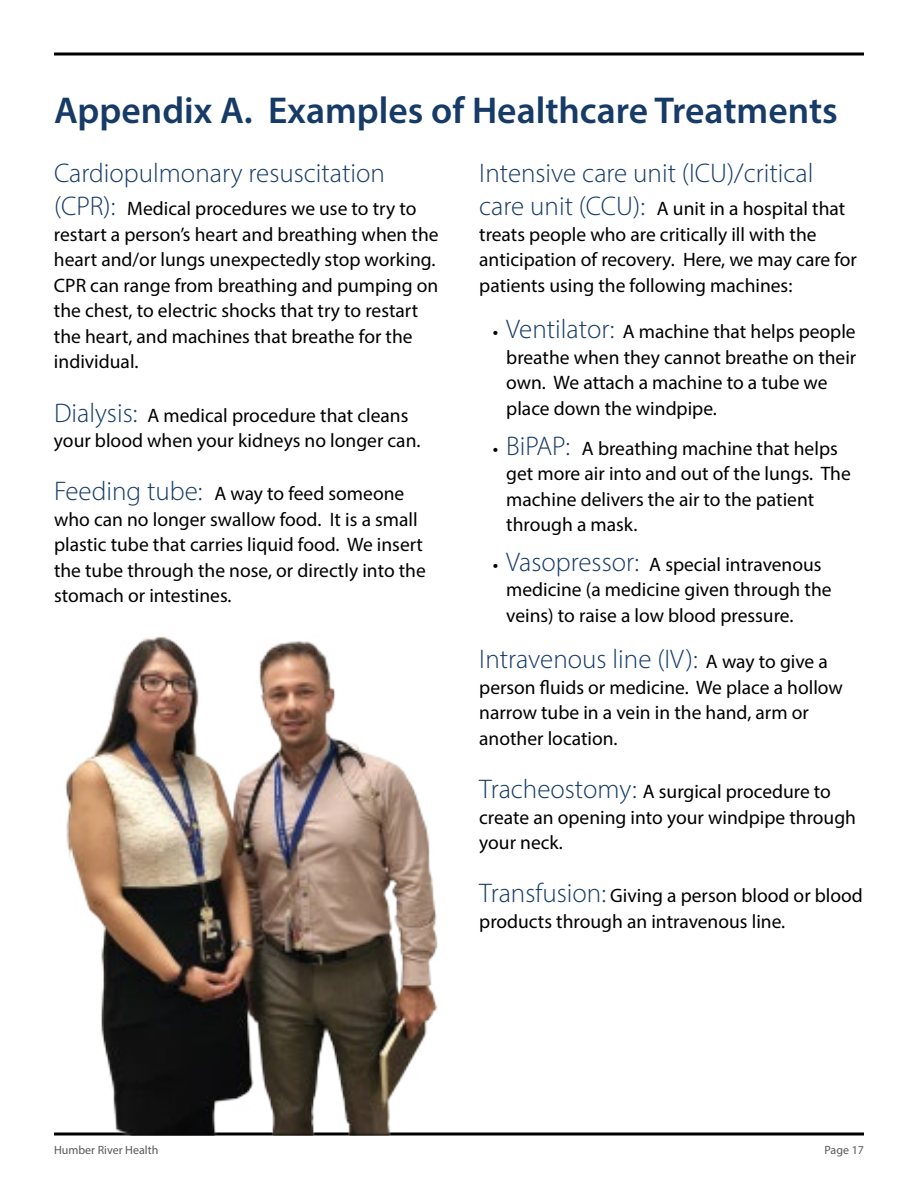
<style>
.page{position:relative;width:918px;height:1188px;background:#fff}
.page>*{position:absolute;margin:0;border:0;box-sizing:border-box;transform-origin:0 0}
.t1{font:600 37.5px "Myriad Pro";color:#163b67}
.t2{font:300 27px "Myriad Pro";color:#163b67}
.t3{font:19.5px/25.5px "Myriad Pro";color:#000}
.t4{font:12px "Myriad Pro";color:#58595b}
.s1{font-weight:300;font-size:27px;color:#163b67}
.s2{font-weight:400;font-size:19.5px;color:#000}
</style>
<div class="page">
<svg style="left:54px;top:52px;width:810px;height:4px;background:#3f3f3f"></svg>
<svg style="left:54px;top:1132px;width:810px;height:4px;background:#484847"></svg>
<img style="left:56px;top:636px;width:399px;height:499px">
<h1 class="t1" style="left:54px;top:86px;width:785px">Appendix A. Examples of Healthcare Treatments</h1>
<h2 class="t2" style="left:54px;top:157px;width:332px">Cardiopulmonary resuscitation</h2>
<p class="t3" style="left:54px;top:196px;width:386px"><span class="s1">(CPR):</span> Medical procedures we use to try to restart a person’s heart and breathing when the heart and/or lungs unexpectedly stop working.<br>CPR can range from breathing and pumping on the chest, to electric shocks that try to restart the heart, and machines that breathe for the individual.</p>
<p class="t3" style="left:54px;top:402px;width:368px"><span class="s1">Dialysis:</span> A medical procedure that cleans your blood when your kidneys no longer can.</p>
<p class="t3" style="left:54px;top:481px;width:373px"><span class="s1">Feeding tube:</span> A way to feed someone who can no longer swallow food. It is a small plastic tube that carries liquid food. We insert the tube through the nose, or directly into the stomach or intestines.</p>
<h2 class="t2" style="left:479px;top:157px;width:336px">Intensive care unit (ICU)/critical</h2>
<p class="t3" style="left:479px;top:196px;width:379px"><span class="s1">care unit (CCU):</span> A unit in a hospital that treats people who are critically ill with the anticipation of recovery. Here, we may care for patients using the following machines:</p>
<p class="t3" style="left:506px;top:319px;width:352px;text-indent:-14px">• <span class="s1">Ventilator:</span> A machine that helps people breathe when they cannot breathe on their own. We attach a machine to a tube we place down the windpipe.</p>
<p class="t3" style="left:506px;top:435px;width:346px;text-indent:-13px">• <span class="s1">BiPAP:</span> A breathing machine that helps get more air into and out of the lungs. The machine delivers the air to the patient through a mask.</p>
<p class="t3" style="left:506px;top:551px;width:327px;text-indent:-13px">• <span class="s1">Vasopressor:</span> A special intravenous medicine (a medicine given through the veins) to raise a low blood pressure.</p>
<h2 class="t2" style="left:479px;top:643px;width:350px">Intravenous line (IV): <span class="s2">A way to give a</span></h2>
<p class="t3" style="left:479px;top:674px;width:365px">person fluids or medicine. We place a hollow narrow tube in a vein in the hand, arm or another location.</p>
<p class="t3" style="left:479px;top:778px;width:378px"><span class="s1">Tracheostomy:</span> A surgical procedure to create an opening into your windpipe through your neck.</p>
<p class="t3" style="left:479px;top:883px;width:385px"><span class="s1">Transfusion:</span> Giving a person blood or blood products through an intravenous line.</p>
<p class="t4" style="left:54px;top:1143px;width:106px">Humber River Health</p>
<p class="t4" style="left:825px;top:1143px;width:41px">Page 17</p>
</div>
